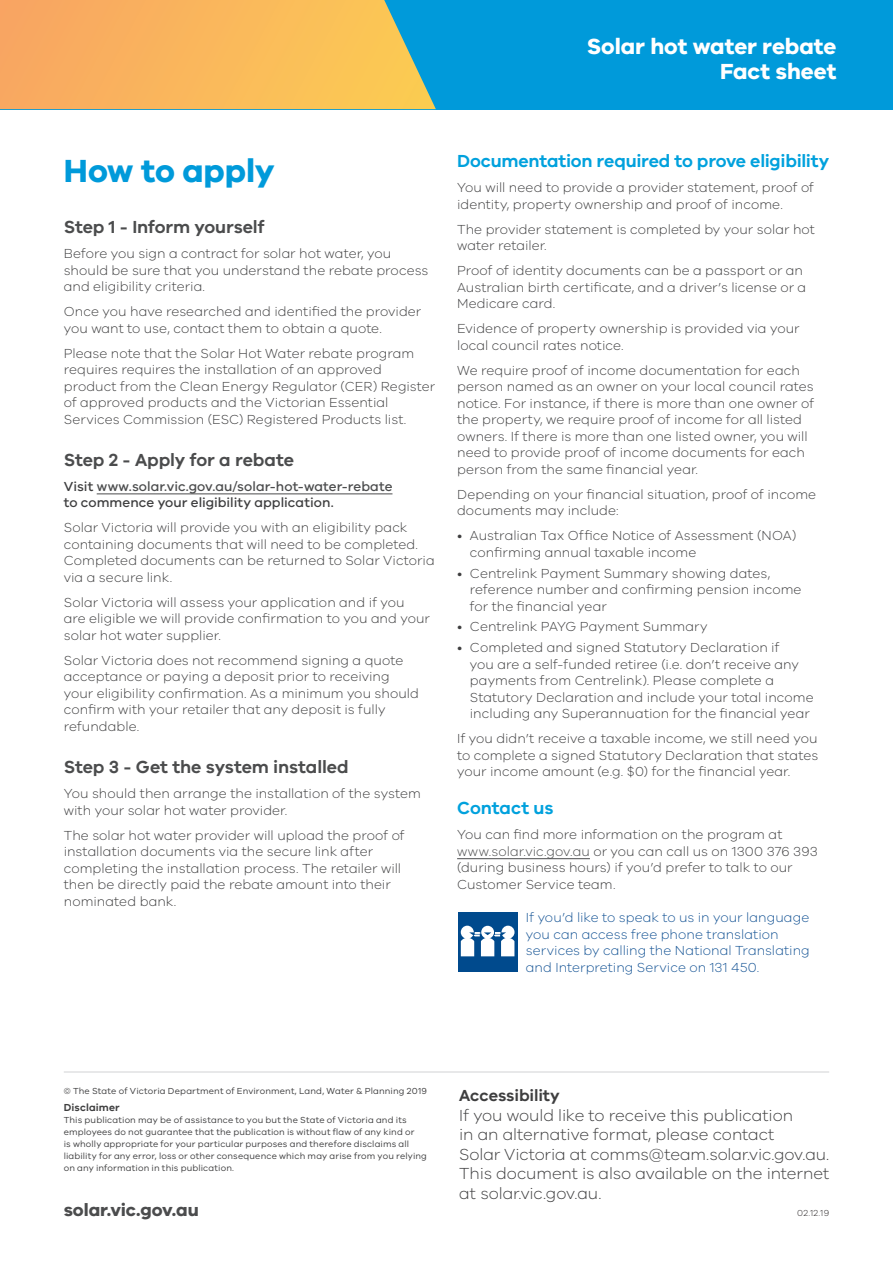
<style>
.page{position:relative;width:893px;height:1263px;background:#fff}
.page>*{position:absolute;margin:0;border:0;box-sizing:border-box;transform-origin:0 0}
.Heading_1{font:700 33px "VIC";letter-spacing:-.005em;color:#009ada}
.Main_heading{font:700 22.5px/25.5px "VIC";color:#fff;text-align:right}
.Heading_2{font:600 18px "VIC";letter-spacing:-.01em;color:#00a1dd}
.Heading_2-2{font:600 18px "VIC";letter-spacing:-.005em;color:#4b4c4d}
.Body_Copy{font:600 18px "VIC";letter-spacing:-.005em;color:#4b4c4d}
.t1{font:700 18px "VIC";letter-spacing:-.005em;color:#4b4c4d}
.Accessibility_body_c{font:300 16.5px/19.5px "VIC";letter-spacing:-.01em;color:#3e3e3f}
.Accessibility_headin{font:600 16.5px "VIC";letter-spacing:-.005em;color:#3e3e3f}
.Body_Copy-2{font:300 13.5px/16.5px "VIC";letter-spacing:.005em;color:#3e3e3f}
.Body_Copy-3{font:300 13.5px/16.5px "VIC";letter-spacing:.005em;color:#155495}
.Body_Copy-4{font:500 13.5px/16.5px "VIC";letter-spacing:.005em;color:#4b4c4d}
.Imprint_heading{font:600 10.5px "VIC";letter-spacing:.015em;color:#3e3e3f}
.Imprint_body_copy{font:9px/12px "VIC";letter-spacing:.015em;color:#3e3e3f}
.FS_-_Small_text{font:300 9px "VIC";color:#231f20}
.s1{color:#3e3e3f}
.s2{color:#4b4c4d}
</style>
<div class="page">
<div style="left:0;top:0;width:893px;height:109px;background:#009ada"></div>
<svg style="left:0;top:0;width:436px;height:109px;background:#eab562"></svg>
<hr style="left:97px;top:494px;width:295px;height:1px;background:#4b4c4d">
<hr style="left:457px;top:858px;width:133px;height:1px;background:#4b4c4d">
<hr style="left:64px;top:1071px;width:765px;height:1px;background:#d1d2d4">
<div style="left:458px;top:912px;width:59px;height:59px;background:#004a8d"></div>
<svg style="left:461px;top:926px;width:53px;height:30px"></svg>
<p class="Main_heading" style="left:587px;top:33px;width:251px">Solar hot water rebate<br>Fact sheet</p>
<p class="Heading_1" style="left:64px;top:151px;width:212px">How to apply</p>
<p class="Heading_2-2" style="left:64px;top:216px;width:202px">Step 1 - Inform yourself</p>
<p class="Body_Copy-2" style="left:64px;top:245px;width:366px">Before you sign a contract for solar hot water, you should be sure that you understand the rebate process and eligibility criteria.</p>
<p class="Body_Copy-2" style="left:64px;top:303px;width:359px">Once you have researched and identified the provider you want to use, contact them to obtain a quote.</p>
<p class="Body_Copy-2" style="left:64px;top:344px;width:373px">Please note that the Solar Hot Water rebate program requires requires the installation of an approved product from the Clean Energy Regulator (CER) Register of approved products and the Victorian Essential Services Commission (ESC) Registered Products list.</p>
<p class="Body_Copy" style="left:64px;top:449px;width:232px">Step 2 - Apply for a rebate</p>
<p class="Body_Copy-4" style="left:64px;top:478px;width:330px"><span class="s1">Visit</span> www.solar.vic.gov.au/solar-hot-water-rebate <span class="s1">to commence your eligibility application.</span></p>
<p class="Body_Copy-2" style="left:64px;top:519px;width:373px">Solar Victoria will provide you with an eligibility pack containing documents that will need to be completed.<br>Completed documents can be returned to Solar Victoria via a secure link.</p>
<p class="Body_Copy-2" style="left:64px;top:594px;width:368px">Solar Victoria will assess your application and if you<br>are eligible we will provide confirmation to you and your solar hot water supplier.</p>
<p class="Body_Copy-2" style="left:64px;top:652px;width:357px">Solar Victoria does not recommend signing a quote acceptance or paying a deposit prior to receiving your eligibility confirmation. As a minimum you should confirm with your retailer that any deposit is fully refundable.</p>
<p class="Heading_2-2" style="left:64px;top:756px;width:286px">Step 3 - Get the system installed</p>
<p class="Body_Copy-2" style="left:64px;top:785px;width:358px">You should then arrange the installation of the system with your solar hot water provider.</p>
<p class="Body_Copy-2" style="left:64px;top:826px;width:342px">The solar hot water provider will upload the proof of installation documents via the secure link after completing the installation process. The retailer will then be directly paid the rebate amount into their nominated bank.</p>
<p class="Heading_2" style="left:457px;top:150px;width:374px">Documentation required to prove eligibility</p>
<p class="Body_Copy-2" style="left:457px;top:179px;width:358px">You will need to provide a provider statement, proof of identity, property ownership and proof of income.</p>
<p class="Body_Copy-2" style="left:457px;top:221px;width:359px">The provider statement is completed by your solar hot water retailer.</p>
<p class="Body_Copy-2" style="left:457px;top:262px;width:351px">Proof of identity documents can be a passport or an<br>Australian birth certificate, and a driver’s license or a<br>Medicare card.</p>
<p class="Body_Copy-2" style="left:457px;top:320px;width:344px">Evidence of property ownership is provided via your local council rates notice.</p>
<p class="Body_Copy-2" style="left:457px;top:362px;width:358px">We require proof of income documentation for each person named as an owner on your local council rates notice. For instance, if there is more than one owner of the property, we require proof of income for all listed owners. If there is more than one listed owner, you will need to provide proof of income documents for each person from the same financial year.</p>
<p class="Body_Copy-2" style="left:457px;top:486px;width:361px">Depending on your financial situation, proof of income documents may include:</p>
<p class="Body_Copy-2" style="left:470px;top:527px;width:328px;text-indent:-13px">• Australian Tax Office Notice of Assessment (NOA) confirming annual taxable income</p>
<p class="Body_Copy-2" style="left:470px;top:564px;width:333px;text-indent:-13px">• Centrelink Payment Summary showing dates, reference number and confirming pension income for the financial year</p>
<p class="Body_Copy-2" style="left:457px;top:618px;width:252px">• Centrelink PAYG Payment Summary</p>
<p class="Body_Copy-2" style="left:470px;top:639px;width:345px;text-indent:-13px">• Completed and signed Statutory Declaration if<br>you are a self-funded retiree (i.e. don’t receive any payments from Centrelink). Please complete a Statutory Declaration and include your total income including any Superannuation for the financial year</p>
<p class="Body_Copy-2" style="left:457px;top:730px;width:363px;text-align:justify">If you didn’t receive a taxable income, we still need you to complete a signed Statutory Declaration that states your income amount (e.g. $0) for the financial year.</p>
<p class="Heading_2" style="left:457px;top:797px;width:98px">Contact us</p>
<p class="Body_Copy-2" style="left:457px;top:826px;width:362px">You can find more information on the program at <span class="s2">www.solar.vic.gov.au</span> or you can call us on 1300 376 393 (during business hours) if you’d prefer to talk to our Customer Service team.</p>
<p class="Body_Copy-3" style="left:526px;top:909px;width:285px">If you’d like to speak to us in your language you can access free phone translation services by calling the National Translating and Interpreting Service on 131 450.</p>
<p class="Imprint_body_copy" style="left:64px;top:1084px;width:365px">© The State of Victoria Department of Environment, Land, Water &amp; Planning 2019</p>
<p class="Imprint_heading" style="left:64px;top:1101px;width:57px">Disclaimer</p>
<p class="Imprint_body_copy" style="left:64px;top:1114px;width:365px">This publication may be of assistance to you but the State of Victoria and its employees do not guarantee that the publication is without flaw of any kind or<br>is wholly appropriate for your particular purposes and therefore disclaims all liability for any error, loss or other consequence which may arise from you relying on any information in this publication.</p>
<p class="Accessibility_headin" style="left:459px;top:1085px;width:102px">Accessibility</p>
<p class="Accessibility_body_c" style="left:459px;top:1105px;width:371px">If you would like to receive this publication<br>in an alternative format, please contact<br>Solar Victoria at comms@team.solar.vic.gov.au.<br>This document is also available on the internet at solar.vic.gov.au.</p>
<p class="t1" style="left:64px;top:1199px;width:137px">solar.vic.gov.au</p>
<p class="FS_-_Small_text" style="left:797px;top:1208px;width:34px">02.12.19</p>
</div>
